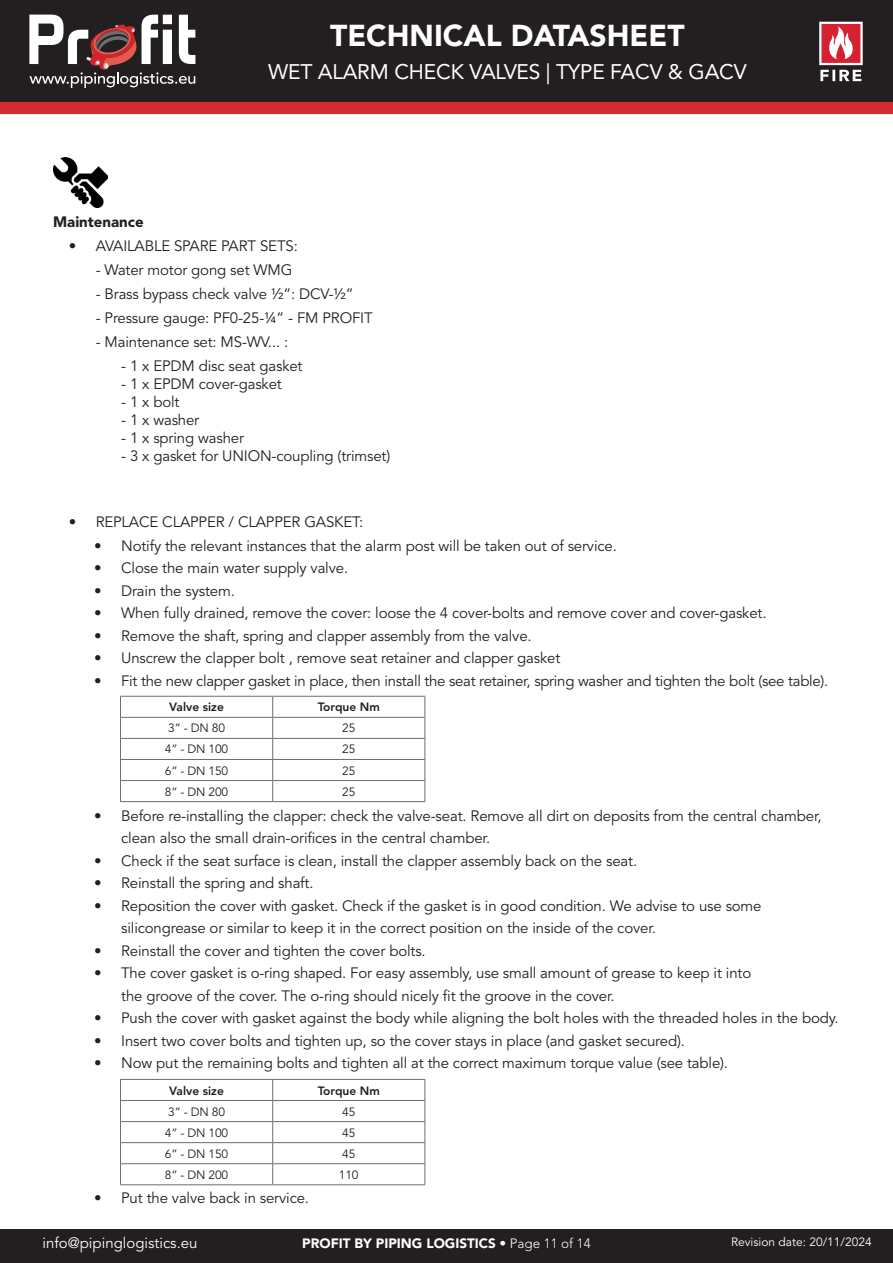
<style>
.page{position:relative;width:893px;height:1263px;background:#fff}
.page>*{position:absolute;margin:0;border:0;box-sizing:border-box;transform-origin:0 0}
.t1{font:900 30px "Avenir LT Std";color:#fff}
.t2{font:21px "Avenir LT Std";letter-spacing:-.01em;color:#fff}
.Lopende_tekst_-_list{font:15px/22.5px "Avenir LT Std";letter-spacing:-.01em;color:#231f20}
.t3{font:15px "Avenir LT Std";color:#fff}
.Titles{font:900 15px "Avenir LT Std";color:#231f20}
.t4{font:900 13.5px "Avenir LT Std";color:#fff}
.t5{font:12px "Avenir LT Std";letter-spacing:-.015em;color:#231f20}
.t6{font:800 12px "Avenir LT Std";color:#231f20}
.t7{font:12px "Avenir LT Std";color:#fff}
.s1{font-weight:300}
</style>
<div class="page">
<img style="left:53px;top:157px;width:55px;height:50px">
<svg style="left:120px;top:1080px;width:1px;height:104px"></svg>
<hr style="left:120px;top:1079px;width:153px;height:1px;background:#6c6d70">
<hr style="left:273px;top:1079px;width:152px;height:1px;background:#6c6d70">
<svg style="left:272px;top:1080px;width:1px;height:104px"></svg>
<svg style="left:425px;top:1080px;width:1px;height:104px"></svg>
<hr style="left:120px;top:1100px;width:153px;height:1px;background:#6c6d70">
<hr style="left:273px;top:1100px;width:152px;height:1px;background:#6c6d70">
<hr style="left:120px;top:1121px;width:153px;height:1px;background:#6c6d70">
<hr style="left:273px;top:1121px;width:152px;height:1px;background:#6c6d70">
<hr style="left:120px;top:1142px;width:153px;height:1px;background:#6c6d70">
<hr style="left:273px;top:1142px;width:152px;height:1px;background:#6c6d70">
<hr style="left:120px;top:1163px;width:153px;height:1px;background:#6c6d70">
<hr style="left:273px;top:1163px;width:152px;height:1px;background:#6c6d70">
<hr style="left:120px;top:1184px;width:153px;height:1px;background:#6c6d70">
<hr style="left:273px;top:1184px;width:152px;height:1px;background:#6c6d70">
<svg style="left:120px;top:697px;width:1px;height:104px"></svg>
<hr style="left:120px;top:696px;width:153px;height:1px;background:#6c6d70">
<hr style="left:273px;top:696px;width:152px;height:1px;background:#6c6d70">
<svg style="left:272px;top:696px;width:1px;height:105px"></svg>
<svg style="left:425px;top:696px;width:1px;height:105px"></svg>
<hr style="left:120px;top:717px;width:153px;height:1px;background:#6c6d70">
<hr style="left:273px;top:717px;width:152px;height:1px;background:#6c6d70">
<hr style="left:120px;top:738px;width:153px;height:1px;background:#6c6d70">
<hr style="left:273px;top:738px;width:152px;height:1px;background:#6c6d70">
<hr style="left:120px;top:759px;width:153px;height:1px;background:#6c6d70">
<hr style="left:273px;top:759px;width:152px;height:1px;background:#6c6d70">
<hr style="left:120px;top:780px;width:153px;height:1px;background:#6c6d70">
<hr style="left:273px;top:780px;width:152px;height:1px;background:#6c6d70">
<hr style="left:120px;top:801px;width:153px;height:1px;background:#6c6d70">
<hr style="left:273px;top:801px;width:152px;height:1px;background:#6c6d70">
<div style="left:0;top:1229px;width:893px;height:34px;background:#231f20"></div>
<div style="left:0;top:0;width:893px;height:103px;background:#231f20"></div>
<svg style="left:29px;top:15px;width:166px;height:73px"></svg>
<div style="left:0;top:103px;width:893px;height:11px;background:#d52b2e"></div>
<svg style="left:819px;top:22px;width:44px;height:59px"></svg>
<h1 class="t1" style="left:330px;top:17px;width:356px">TECHNICAL DATASHEET</h1>
<h2 class="t2" style="left:268px;top:59px;width:480px">WET ALARM CHECK VALVES | TYPE FACV &amp; GACV</h2>
<p class="Titles" style="left:53px;top:213px;width:92px">Maintenance</p>
<p class="Lopende_tekst_-_list" style="left:69px;top:235px;width:231px">• AVAILABLE SPARE PART SETS:</p>
<p class="Lopende_tekst_-_list" style="left:96px;top:259px;width:198px">- Water motor gong set WMG</p>
<p class="Lopende_tekst_-_list" style="left:96px;top:283px;width:260px">- Brass bypass check valve 1/2”: DCV-1/2”</p>
<p class="Lopende_tekst_-_list" style="left:96px;top:307px;width:278px">- Pressure gauge: PF0-25-1/4” - FM PROFIT</p>
<p class="Lopende_tekst_-_list" style="left:96px;top:331px;width:194px">- Maintenance set: MS-WV... :</p>
<p class="Lopende_tekst_-_list" style="left:121px;top:355px;width:183px">- 1 x EPDM disc seat gasket</p>
<p class="Lopende_tekst_-_list" style="left:121px;top:373px;width:162px">- 1 x EPDM cover-gasket</p>
<p class="Lopende_tekst_-_list" style="left:121px;top:391px;width:60px">- 1 x bolt</p>
<p class="Lopende_tekst_-_list" style="left:121px;top:409px;width:80px">- 1 x washer</p>
<p class="Lopende_tekst_-_list" style="left:121px;top:427px;width:124px">- 1 x spring washer</p>
<p class="Lopende_tekst_-_list" style="left:121px;top:445px;width:271px">- 3 x gasket for UNION-coupling (trimset)</p>
<p class="Lopende_tekst_-_list" style="left:69px;top:511px;width:296px">• REPLACE CLAPPER / CLAPPER GASKET:</p>
<p class="Lopende_tekst_-_list" style="left:94px;top:535px;width:524px">• Notify the relevant instances that the alarm post will be taken out of service.</p>
<p class="Lopende_tekst_-_list" style="left:94px;top:557px;width:256px">• Close the main water supply valve.</p>
<p class="Lopende_tekst_-_list" style="left:94px;top:580px;width:142px">• Drain the system.</p>
<p class="Lopende_tekst_-_list" style="left:94px;top:602px;width:674px">• When fully drained, remove the cover: loose the 4 cover-bolts and remove cover and cover-gasket.</p>
<p class="Lopende_tekst_-_list" style="left:94px;top:625px;width:439px">• Remove the shaft, spring and clapper assembly from the valve.</p>
<p class="Lopende_tekst_-_list" style="left:94px;top:647px;width:468px">• Unscrew the clapper bolt , remove seat retainer and clapper gasket</p>
<p class="Lopende_tekst_-_list" style="left:94px;top:670px;width:736px">• Fit the new clapper gasket in place, then install the seat retainer, spring washer and tighten the bolt (see table).</p>
<p class="t6" style="left:169px;top:700px;width:56px">Valve size</p>
<p class="t6" style="left:318px;top:700px;width:64px">Torque Nm</p>
<p class="t5" style="left:168px;top:721px;width:58px">3” - DN 80</p>
<p class="t5" style="left:342px;top:721px;width:15px">25</p>
<p class="t5" style="left:165px;top:742px;width:65px">4” - DN 100</p>
<p class="t5" style="left:342px;top:742px;width:15px">25</p>
<p class="t5" style="left:165px;top:763px;width:65px">6” - DN 150</p>
<p class="t5" style="left:342px;top:763px;width:15px">25</p>
<p class="t5" style="left:165px;top:784px;width:65px">8” - DN 200</p>
<p class="t5" style="left:342px;top:784px;width:15px">25</p>
<p class="Lopende_tekst_-_list" style="left:121px;top:805px;width:702px;text-indent:-27px">• Before re-installing the clapper: check the valve-seat. Remove all dirt on deposits from the central chamber, clean also the small drain-orifices in the central chamber.</p>
<p class="Lopende_tekst_-_list" style="left:94px;top:850px;width:544px">• Check if the seat surface is clean, install the clapper assembly back on the seat.</p>
<p class="Lopende_tekst_-_list" style="left:94px;top:872px;width:221px">• Reinstall the spring and shaft.</p>
<p class="Lopende_tekst_-_list" style="left:121px;top:895px;width:642px;text-indent:-27px">• Reposition the cover with gasket. Check if the gasket is in good condition. We advise to use some silicongrease or similar to keep it in the correct position on the inside of the cover.</p>
<p class="Lopende_tekst_-_list" style="left:94px;top:940px;width:333px">• Reinstall the cover and tighten the cover bolts.</p>
<p class="Lopende_tekst_-_list" style="left:121px;top:962px;width:631px;text-indent:-27px">• The cover gasket is o-ring shaped. For easy assembly, use small amount of grease to keep it into the groove of the cover. The o-ring should nicely fit the groove in the cover.</p>
<p class="Lopende_tekst_-_list" style="left:94px;top:1007px;width:746px">• Push the cover with gasket against the body while aligning the bolt holes with the threaded holes in the body.</p>
<p class="Lopende_tekst_-_list" style="left:94px;top:1030px;width:592px">• Insert two cover bolts and tighten up, so the cover stays in place (and gasket secured).</p>
<p class="Lopende_tekst_-_list" style="left:94px;top:1052px;width:635px">• Now put the remaining bolts and tighten all at the correct maximum torque value (see table).</p>
<p class="t6" style="left:169px;top:1083px;width:56px">Valve size</p>
<p class="t6" style="left:318px;top:1083px;width:64px">Torque Nm</p>
<p class="t5" style="left:168px;top:1104px;width:58px">3” - DN 80</p>
<p class="t5" style="left:342px;top:1104px;width:15px">45</p>
<p class="t5" style="left:165px;top:1125px;width:65px">4” - DN 100</p>
<p class="t5" style="left:342px;top:1125px;width:15px">45</p>
<p class="t5" style="left:165px;top:1147px;width:65px">6” - DN 150</p>
<p class="t5" style="left:342px;top:1147px;width:15px">45</p>
<p class="t5" style="left:165px;top:1168px;width:65px">8” - DN 200</p>
<p class="t5" style="left:339px;top:1168px;width:21px">110</p>
<p class="Lopende_tekst_-_list" style="left:94px;top:1187px;width:216px">• Put the valve back in service.</p>
<p class="t3" style="left:43px;top:1234px;width:157px">info@pipinglogistics.eu</p>
<p class="t4" style="left:302px;top:1235px;width:290px">PROFIT BY PIPING LOGISTICS <span class="s1">• Page 11 of 14</span></p>
<p class="t7" style="left:731px;top:1235px;width:142px">Revision date: 20/11/2024</p>
</div>
